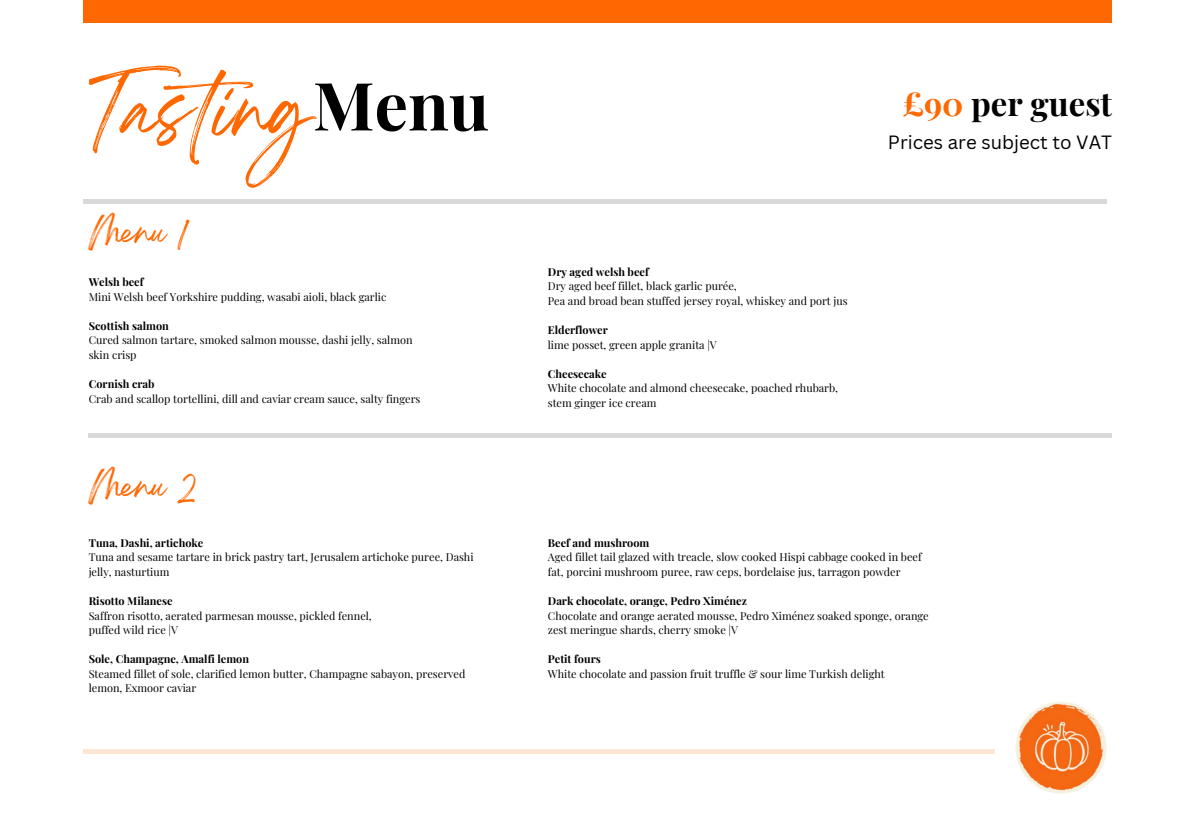
<style>
.page{position:relative;width:1196px;height:836px;background:#fff}
.page>*{position:absolute;margin:0;border:0;box-sizing:border-box;transform-origin:0 0}
.t1{font:700 66.6px "Playfair Display";color:#000}
.t2{font:64px "Breathing";color:#ff6700}
.t3{font:700 33px "Playfair Display";color:#000}
.t4{font:28.8px "Breathing";color:#ff6700}
.t5{font:18.6px "Canva Sans";color:#000}
.t6{font:11px/14.6px "Playfair Display";color:#000}
.t7{font:700 11px "Playfair Display";color:#000}
.s1{color:#ff6700}
</style>
<div class="page">
<div style="left:84px;top:199px;width:1023px;height:5px;background:#d9d9d9"></div>
<hr style="left:89px;top:434px;width:1023px;height:4px;background:#d9d9d9">
<img style="left:1015px;top:702px;width:92px;height:92px">
<hr style="left:84px;top:749px;width:910px;height:4px;background:#ffe5d4">
<div style="left:84px;top:0;width:1028px;height:22px;background:#ff6700"></div>
<h1 class="t2" style="left:89px;top:91px;width:226px">Tasting</h1>
<h2 class="t1" style="left:313px;top:58px;width:178px">Menu</h2>
<p class="t4" style="left:89px;top:223px;width:96px">Menu 1</p>
<h3 class="t7" style="left:89px;top:274px;width:56px">Welsh beef</h3>
<h5 class="t6" style="left:89px;top:289px;width:299px">Mini Welsh beef Yorkshire pudding, wasabi aioli, black garlic</h5>
<p class="t7" style="left:89px;top:318px;width:82px">Scottish salmon</p>
<h4 class="t6" style="left:89px;top:332px;width:325px">Cured salmon tartare, smoked salmon mousse, dashi jelly, salmon skin crisp</h4>
<p class="t7" style="left:89px;top:376px;width:67px">Cornish crab</p>
<p class="t6" style="left:89px;top:391px;width:333px">Crab and scallop tortellini, dill and caviar cream sauce, salty fingers</p>
<p class="t4" style="left:89px;top:476px;width:109px">Menu 2</p>
<p class="t7" style="left:89px;top:535px;width:116px">Tuna, Dashi, artichoke</p>
<p class="t6" style="left:89px;top:549px;width:386px">Tuna and sesame tartare in brick pastry tart, Jerusalem artichoke puree, Dashi jelly, nasturtium</p>
<p class="t7" style="left:89px;top:593px;width:85px">Risotto Milanese</p>
<p class="t6" style="left:89px;top:607px;width:284px">Saffron risotto, aerated parmesan mousse, pickled fennel,</p>
<p class="t6" style="left:89px;top:622px;width:91px">puffed wild rice |V</p>
<p class="t7" style="left:89px;top:651px;width:162px">Sole, Champagne, Amalfi lemon</p>
<p class="t6" style="left:89px;top:666px;width:378px">Steamed fillet of sole, clarified lemon butter, Champagne sabayon, preserved lemon, Exmoor caviar</p>
<p class="t3" style="left:902px;top:81px;width:211px"><span class="s1">£90</span> per guest</p>
<p class="t5" style="left:888px;top:129px;width:226px">Prices are subject to VAT</p>
<p class="t7" style="left:548px;top:264px;width:102px">Dry aged welsh beef</p>
<p class="t6" style="left:548px;top:278px;width:190px">Dry aged beef fillet, black garlic purée,</p>
<p class="t6" style="left:548px;top:293px;width:301px">Pea and broad bean stuffed jersey royal, whiskey and port jus</p>
<p class="t7" style="left:548px;top:322px;width:62px">Elderflower</p>
<p class="t6" style="left:548px;top:337px;width:170px">lime posset, green apple granita |V</p>
<p class="t7" style="left:548px;top:366px;width:60px">Cheesecake</p>
<h4 class="t6" style="left:548px;top:380px;width:292px">White chocolate and almond cheesecake, poached rhubarb,</h4>
<p class="t6" style="left:548px;top:395px;width:110px">stem ginger ice cream</p>
<p class="t7" style="left:548px;top:535px;width:103px">Beef and mushroom</p>
<p class="t6" style="left:548px;top:549px;width:375px">Aged fillet tail glazed with treacle, slow cooked Hispi cabbage cooked in beef fat, porcini mushroom puree, raw ceps, bordelaise jus, tarragon powder</p>
<p class="t7" style="left:548px;top:593px;width:201px">Dark chocolate, orange, Pedro Ximénez</p>
<p class="t6" style="left:548px;top:607px;width:382px">Chocolate and orange aerated mousse, Pedro Ximénez soaked sponge, orange zest meringue shards, cherry smoke |V</p>
<p class="t7" style="left:548px;top:651px;width:54px">Petit fours</p>
<p class="t6" style="left:548px;top:666px;width:338px">White chocolate and passion fruit truffle &amp; sour lime Turkish delight</p>
</div>
